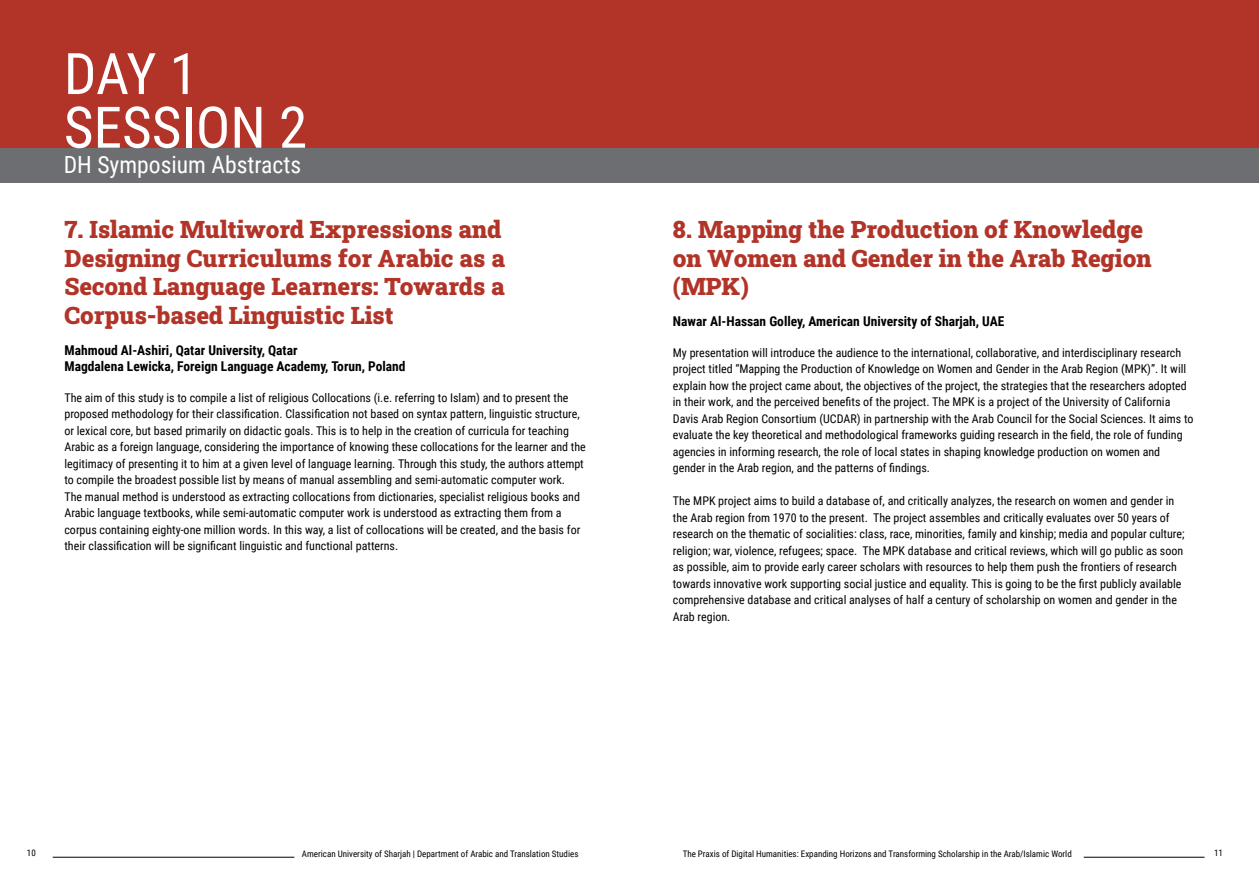
<style>
.page{position:relative;width:1259px;height:893px;background:#fff}
.page>*{position:absolute;margin:0;border:0;box-sizing:border-box;transform-origin:0 0}
.t1{font:57.3px/53.7px "Roboto Condensed";color:#fff}
.t2{font:24px/28.8px "Roboto Slab";color:#b23428}
.t3{font:23.55px "Roboto Condensed";color:#fff}
.t4{font:700 13.5px/16.2px "Roboto Condensed";color:#000}
.t5{font:12px/16.5px "Roboto Condensed";color:#000}
.t6{font:9px "Roboto Condensed";color:#000}
</style>
<div class="page">
<hr style="left:53px;top:857px;width:241px;height:1px;background:#000">
<hr style="left:1083px;top:857px;width:121px;height:1px;background:#000">
<div style="left:0;top:0;width:1259px;height:148px;background:#b23428"></div>
<div style="left:0;top:148px;width:1259px;height:35px;background:#6d6e71"></div>
<h1 class="t1" style="left:64px;top:45px;width:245px">DAY 1<br>SESSION 2</h1>
<h3 class="t3" style="left:64px;top:148px;width:239px">DH Symposium Abstracts</h3>
<h2 class="t2" style="left:64px;top:214px;width:442px">7. Islamic Multiword Expressions and Designing Curriculums for Arabic as a Second Language Learners: Towards a Corpus-based Linguistic List</h2>
<p class="t4" style="left:64px;top:341px;width:343px">Mahmoud Al-Ashiri, Qatar University, Qatar<br>Magdalena Lewicka, Foreign Language Academy, Torun, Poland</p>
<p class="t5" style="left:64px;top:389px;width:523px">The aim of this study is to compile a list of religious Collocations (i.e. referring to Islam) and to present the proposed methodology for their classification. Classification not based on syntax pattern, linguistic structure, or lexical core, but based primarily on didactic goals. This is to help in the creation of curricula for teaching Arabic as a foreign language, considering the importance of knowing these collocations for the learner and the legitimacy of presenting it to him at a given level of language learning. Through this study, the authors attempt to compile the broadest possible list by means of manual assembling and semi-automatic computer work.<br>The manual method is understood as extracting collocations from dictionaries, specialist religious books and Arabic language textbooks, while semi-automatic computer work is understood as extracting them from a corpus containing eighty-one million words. In this way, a list of collocations will be created, and the basis for their classification will be significant linguistic and functional patterns.</p>
<h2 class="t2" style="left:673px;top:214px;width:480px">8. Mapping the Production of Knowledge on Women and Gender in the Arab Region (MPK)</h2>
<p class="t4" style="left:673px;top:313px;width:333px">Nawar Al-Hassan Golley, American University of Sharjah, UAE</p>
<p class="t5" style="left:673px;top:344px;width:522px">My presentation will introduce the audience to the international, collaborative, and interdisciplinary research project titled “Mapping the Production of Knowledge on Women and Gender in the Arab Region (MPK)”. It will explain how the project came about, the objectives of the project, the strategies that the researchers adopted in their work, and the perceived benefits of the project. The MPK is a project of the University of California Davis Arab Region Consortium (UCDAR) in partnership with the Arab Council for the Social Sciences. It aims to evaluate the key theoretical and methodological frameworks guiding research in the field, the role of funding agencies in informing research, the role of local states in shaping knowledge production on women and gender in the Arab region, and the patterns of findings.</p>
<p class="t5" style="left:673px;top:492px;width:513px">The MPK project aims to build a database of, and critically analyzes, the research on women and gender in the Arab region from 1970 to the present. The project assembles and critically evaluates over 50 years of research on the thematic of socialities: class, race, minorities, family and kinship; media and popular culture; religion; war, violence, refugees; space. The MPK database and critical reviews, which will go public as soon as possible, aim to provide early career scholars with resources to help them push the frontiers of research towards innovative work supporting social justice and equality. This is going to be the first publicly available comprehensive database and critical analyses of half a century of scholarship on women and gender in the Arab region.</p>
<p class="t6" style="left:27px;top:847px;width:10px">10</p>
<p class="t6" style="left:302px;top:848px;width:278px">American University of Sharjah | Department of Arabic and Translation Studies</p>
<p class="t6" style="left:682px;top:848px;width:391px">The Praxis of Digital Humanities: Expanding Horizons and Transforming Scholarship in the Arab/Islamic World</p>
<p class="t6" style="left:1214px;top:847px;width:10px">11</p>
</div>
